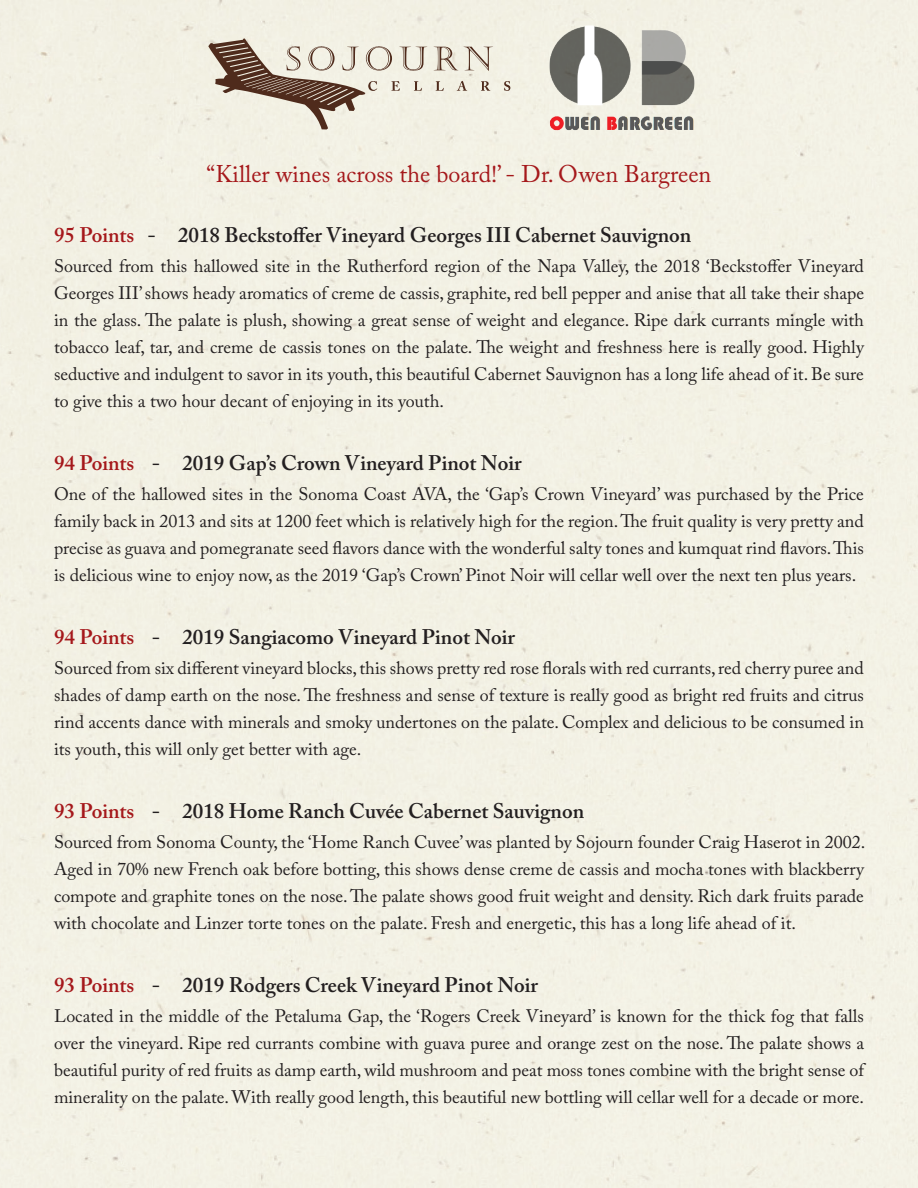
<style>
.page{position:relative;width:918px;height:1188px;background:#fff}
.page>*{position:absolute;margin:0;border:0;box-sizing:border-box;transform-origin:0 0}
.t1{font:24px "Adobe Caslon Pro";color:#a5181b}
.t2{font:600 21px "Adobe Caslon Pro";color:#231f20}
.t3{font:18px/27px "Adobe Caslon Pro";color:#231f20;text-align:justify}
.s1{color:#a5181b}
</style>
<div class="page">
<img style="left:522px;top:26px;width:200px;height:115px">
<svg style="left:434px;top:47px;width:24px;height:23px"></svg>
<svg style="left:464px;top:47px;width:29px;height:24px"></svg>
<svg style="left:436px;top:81px;width:8px;height:10px"></svg>
<svg style="left:457px;top:81px;width:10px;height:10px"></svg>
<svg style="left:481px;top:81px;width:9px;height:10px"></svg>
<svg style="left:504px;top:81px;width:6px;height:10px"></svg>
<svg style="left:208px;top:38px;width:219px;height:92px;background:#cdc4b6"></svg>
<h1 class="t1" style="left:207px;top:160px;width:506px">“Killer wines across the board!’ - Dr. Owen Bargreen</h1>
<p class="t2" style="left:54px;top:222px;width:639px"><span class="s1">95 Points</span> - 2018 Beckstoffer Vineyard Georges III Cabernet Sauvignon</p>
<p class="t3" style="left:54px;top:252px;width:812px">Sourced from this hallowed site in the Rutherford region of the Napa Valley, the 2018 ‘Beckstoffer Vineyard Georges III’ shows heady aromatics of creme de cassis, graphite, red bell pepper and anise that all take their shape in the glass. The palate is plush, showing a great sense of weight and elegance. Ripe dark currants mingle with tobacco leaf, tar, and creme de cassis tones on the palate. The weight and freshness here is really good. Highly seductive and indulgent to savor in its youth, this beautiful Cabernet Sauvignon has a long life ahead of it. Be sure to give this a two hour decant of enjoying in its youth.</p>
<p class="t2" style="left:54px;top:450px;width:469px"><span class="s1">94 Points</span> - 2019 Gap’s Crown Vineyard Pinot Noir</p>
<p class="t3" style="left:54px;top:480px;width:811px">One of the hallowed sites in the Sonoma Coast AVA, the ‘Gap’s Crown Vineyard’ was purchased by the Price family back in 2013 and sits at 1200 feet which is relatively high for the region. The fruit quality is very pretty and precise as guava and pomegranate seed flavors dance with the wonderful salty tones and kumquat rind flavors. This is delicious wine to enjoy now, as the 2019 ‘Gap’s Crown’ Pinot Noir will cellar well over the next ten plus years.</p>
<p class="t2" style="left:54px;top:624px;width:463px"><span class="s1">94 Points</span> - 2019 Sangiacomo Vineyard Pinot Noir</p>
<p class="t3" style="left:54px;top:654px;width:812px">Sourced from six different vineyard blocks, this shows pretty red rose florals with red currants, red cherry puree and shades of damp earth on the nose. The freshness and sense of texture is really good as bright red fruits and citrus rind accents dance with minerals and smoky undertones on the palate. Complex and delicious to be consumed in its youth, this will only get better with age.</p>
<p class="t2" style="left:54px;top:798px;width:532px"><span class="s1">93 Points</span> - 2018 Home Ranch Cuvée Cabernet Sauvignon</p>
<p class="t3" style="left:54px;top:828px;width:813px">Sourced from Sonoma County, the ‘Home Ranch Cuvee’ was planted by Sojourn founder Craig Haserot in 2002.<br>Aged in 70% new French oak before botting, this shows dense creme de cassis and mocha tones with blackberry compote and graphite tones on the nose. The palate shows good fruit weight and density. Rich dark fruits parade with chocolate and Linzer torte tones on the palate. Fresh and energetic, this has a long life ahead of it.</p>
<p class="t2" style="left:54px;top:972px;width:486px"><span class="s1">93 Points</span> - 2019 Rodgers Creek Vineyard Pinot Noir</p>
<p class="t3" style="left:54px;top:1002px;width:812px">Located in the middle of the Petaluma Gap, the ‘Rogers Creek Vineyard’ is known for the thick fog that falls over the vineyard. Ripe red currants combine with guava puree and orange zest on the nose. The palate shows a beautiful purity of red fruits as damp earth, wild mushroom and peat moss tones combine with the bright sense of minerality on the palate. With really good length, this beautiful new bottling will cellar well for a decade or more.</p>
</div>
